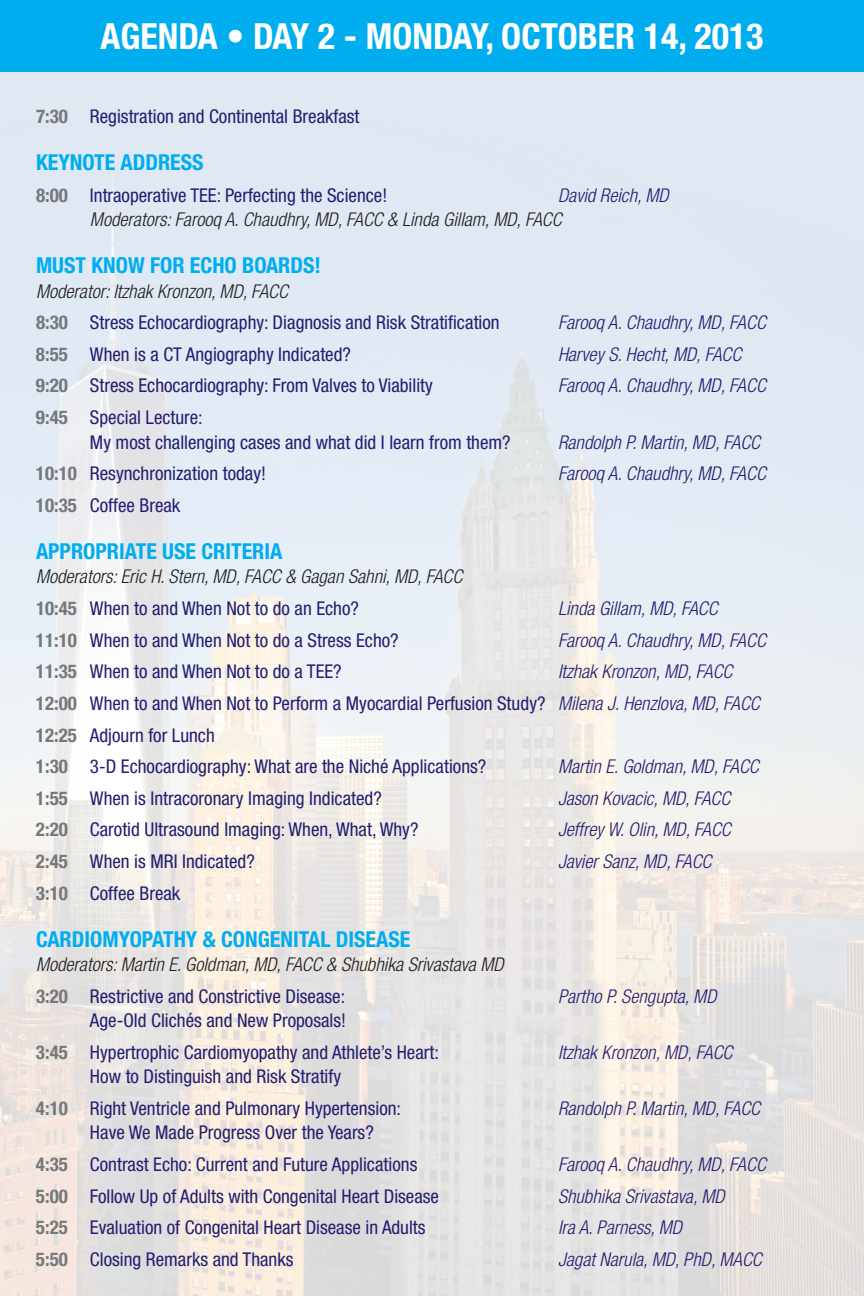
<style>
.page{position:relative;width:864px;height:1296px;background:#fff}
.page>*{position:absolute;margin:0;border:0;box-sizing:border-box;transform-origin:0 0}
.t1{font:700 condensed 36px "Helvetica Neue";color:#fff}
.t2{font:700 condensed 22px "Helvetica Neue";color:#00aeef}
.t3{font:condensed 19px/31.6px "Helvetica Neue";color:#221e72}
.t4{font:italic 300 condensed 19px "Helvetica Neue";color:#221e72}
.t5{font:italic 300 condensed 19px/31.6px "Helvetica Neue";color:#231f20}
.s1{font-weight:700;color:#76787b}
.s2{font-weight:300;font-style:italic;color:#231f20}
.s3{font-weight:700;font-style:normal;color:#76787b}
.s4{font-weight:400;font-style:normal;color:#221e72}
.s5{font-weight:300;font-style:italic}
</style>
<div class="page">
<img style="left:0;top:72px;width:864px;height:1224px">
<div style="left:0;top:0;width:864px;height:72px;background:#00aeef"></div>
<h1 class="t1" style="left:100px;top:15px;width:172px">AGEN DA • DAY</h1>
<h1 class="t1" style="left:318px;top:15px;width:447px">2 - MON DAY, OCTOBER 14, 2013</h1>
<p class="t3" style="left:36px;top:100px;width:325px"><span class="s1">7:30</span> Registration and Continental Breakfast</p>
<p class="t2" style="left:36px;top:149px;width:46px">KEYNOTE</p>
<p class="t2" style="left:121px;top:149px;width:50px">ADDRESS</p>
<p class="t3" style="left:36px;top:179px;width:353px"><span class="s1">8:00</span> Intraoperative TEE: Perfecting the Science!</p>
<p class="t4" style="left:558px;top:184px;width:112px">David Reich, MD</p>
<p class="t5" style="left:90px;top:203px;width:473px">Moderators: Farooq A. Chaudhry, MD, FACC &amp; Linda Gillam, MD, FACC</p>
<p class="t2" style="left:36px;top:252px;width:14px">MUST</p>
<p class="t2" style="left:91px;top:252px;width:231px">KNOW FOR ECHO BOARDS!</p>
<p class="t3" style="left:36px;top:275px;width:465px"><span class="s2">Moderator: Itzhak Kronzon, MD, FACC<br></span><span class="s1">8:30</span> Stress Echocardiography: Diagnosis and Risk Stratification</p>
<p class="t4" style="left:558px;top:312px;width:209px">Farooq A. Chaudhry, MD, FACC</p>
<p class="t3" style="left:36px;top:338px;width:316px"><span class="s1">8:55</span> When is a CT Angiography Indicated?</p>
<p class="t4" style="left:558px;top:343px;width:185px">Harvey S. Hecht, MD, FACC</p>
<p class="t3" style="left:36px;top:370px;width:398px"><span class="s1">9:20</span> Stress Echocardiography: From Valves to Viability</p>
<p class="t4" style="left:558px;top:375px;width:209px">Farooq A. Chaudhry, MD, FACC</p>
<p class="t3" style="left:90px;top:405px;width:422px;line-height:24.4px;text-indent:-54px"><span class="s1">9:45</span> Special Lecture:<br>My most challenging cases and what did I learn from them?</p>
<p class="t4" style="left:558px;top:431px;width:204px">Randolph P. Martin, MD, FACC</p>
<p class="t3" style="left:36px;top:458px;width:231px"><span class="s1">10:10</span> Resynchronization today!</p>
<p class="t4" style="left:558px;top:463px;width:209px">Farooq A. Chaudhry, MD, FACC</p>
<p class="t3" style="left:36px;top:489px;width:146px"><span class="s1">10:35</span> Coffee Break</p>
<p class="t2" style="left:36px;top:538px;width:139px">APPROPRIATE USE</p>
<p class="t2" style="left:201px;top:538px;width:22px">CRITERI</p>
<p class="t2" style="left:270px;top:538px;width:14px">A</p>
<p class="t5" style="left:36px;top:561px;width:428px">Moderators: Eric H. Stern, MD, FACC &amp; Gagan Sahni, MD, FACC<br><span class="s3">10:45</span> <span class="s4">When to and When Not to do an Echo?</span></p>
<p class="t4" style="left:558px;top:597px;width:161px">Linda Gillam, MD, FACC</p>
<p class="t3" style="left:36px;top:624px;width:364px"><span class="s1">11:10</span> When to and When Not to do a Stress Echo?</p>
<p class="t4" style="left:558px;top:629px;width:209px">Farooq A. Chaudhry, MD, FACC</p>
<p class="t3" style="left:36px;top:656px;width:307px"><span class="s1">11:35</span> When to and When Not to do a TEE?</p>
<p class="t3" style="left:36px;top:656px;width:725px;text-indent:522px"><span class="s5">Itzhak Kronzon, MD, FACC </span><span class="s1">12:00</span> When to and When Not to Perform a Myocardial Perfusion Study? <span class="s5">Milena J. Henzlova, MD, FACC </span><span class="s1">12:25</span> Adjourn for Lunch<br><span class="s1">1:30</span> 3-D Echocardiography: What are the Niché Applications?</p>
<p class="t4" style="left:558px;top:756px;width:202px">Martin E. Goldman, MD, FACC</p>
<p class="t3" style="left:36px;top:782px;width:347px"><span class="s1">1:55</span> When is Intracoronary Imaging Indicated?</p>
<p class="t4" style="left:558px;top:787px;width:174px">Jason Kovacic, MD, FACC</p>
<p class="t3" style="left:36px;top:814px;width:384px"><span class="s1">2:20</span> Carotid Ultrasound Imaging: When, What, Why?</p>
<p class="t4" style="left:558px;top:819px;width:174px">Jeffrey W. Olin, MD, FACC</p>
<p class="t3" style="left:36px;top:845px;width:220px"><span class="s1">2:45</span> When is MRI Indicated?</p>
<p class="t4" style="left:558px;top:850px;width:155px">Javier Sanz, MD, FACC</p>
<p class="t3" style="left:36px;top:877px;width:146px"><span class="s1">3:10</span> Coffee Break</p>
<p class="t2" style="left:36px;top:926px;width:245px">CARDIOMYOPATHY &amp; CON GENIT</p>
<p class="t2" style="left:308px;top:926px;width:92px">AL DISEASE</p>
<p class="t5" style="left:36px;top:949px;width:469px">Moderators: Martin E. Goldman, MD, FACC &amp; Shubhika Srivastava MD<br><span class="s3">3:20</span> <span class="s4">Restrictive and Constrictive Disease:</span></p>
<p class="t4" style="left:558px;top:985px;width:160px">Partho P. Sengupta, MD</p>
<p class="t3" style="left:36px;top:1005px;width:404px;text-indent:54px">Age-Old Clichés and New Proposals!<br><span class="s1">3:45</span> Hypertrophic Cardiomyopathy and Athlete’s Heart:</p>
<p class="t3" style="left:36px;top:1061px;width:367px;text-align:center">How to Distinguish and Risk Stratify<br><span class="s1">4:10</span> Right Ventricle and Pulmonary Hypertension:</p>
<p class="t3" style="left:36px;top:1117px;width:383px;text-align:center">Have We Made Progress Over the Years?<br><span class="s1">4:35</span> Contrast Echo: Current and Future Applications</p>
<p class="t4" style="left:558px;top:1041px;width:176px">Itzhak Kronzon, MD, FACC</p>
<p class="t4" style="left:558px;top:1097px;width:204px">Randolph P. Martin, MD, FACC</p>
<p class="t4" style="left:558px;top:1153px;width:209px">Farooq A. Chaudhry, MD, FACC</p>
<p class="t3" style="left:36px;top:1180px;width:405px"><span class="s1">5:00</span> Follow Up of Adults with Congenital Heart Disease</p>
<p class="t4" style="left:558px;top:1185px;width:168px">Shubhika Srivastava, MD</p>
<p class="t3" style="left:36px;top:1212px;width:391px"><span class="s1">5:25</span> Evaluation of Congenital Heart Disease in Adults</p>
<p class="t4" style="left:558px;top:1217px;width:126px">Ira A. Parness, MD</p>
<p class="t3" style="left:36px;top:1243px;width:259px"><span class="s1">5:50</span> Closing Remarks and Thanks</p>
<p class="t4" style="left:558px;top:1248px;width:205px">Jagat Narula, MD, PhD, MACC</p>
</div>
